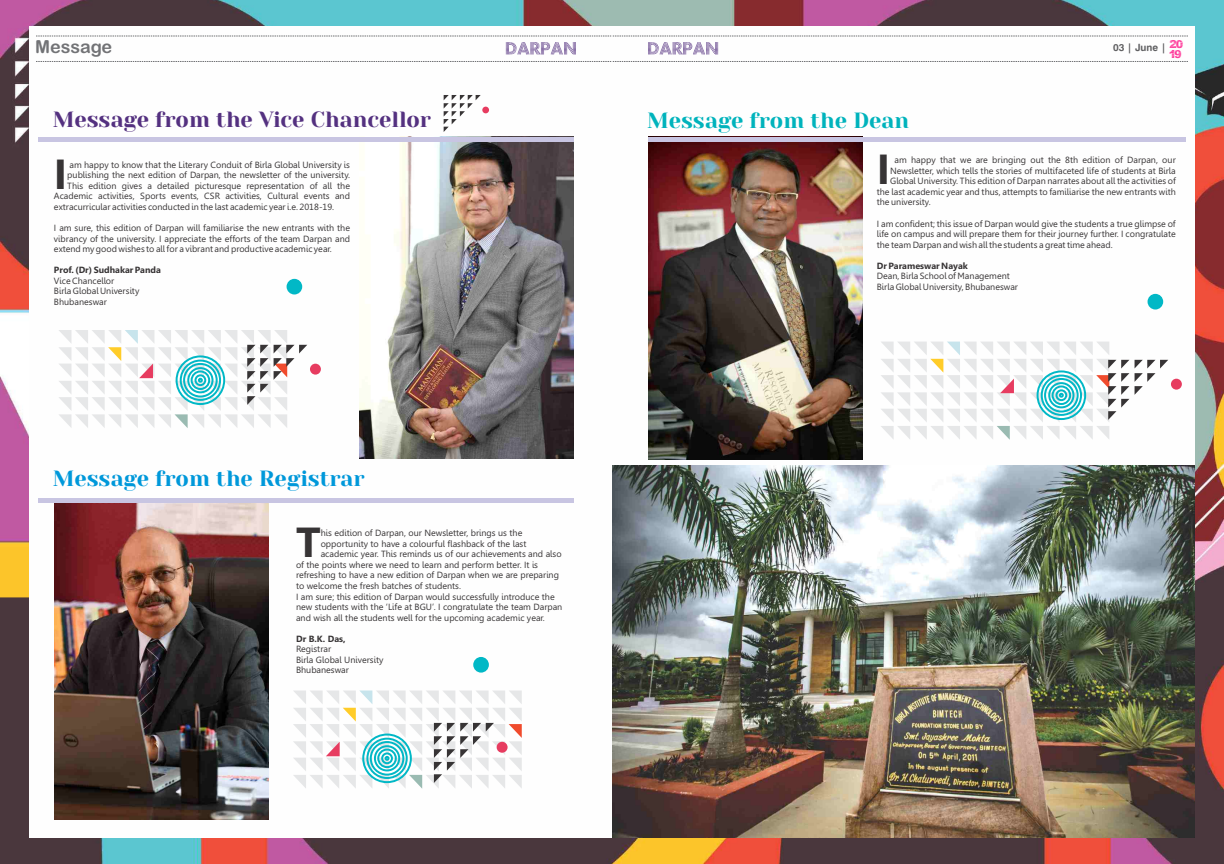
<style>
.page{position:relative;width:1224px;height:864px;background:#fff}
.page>*{position:absolute;margin:0;border:0;box-sizing:border-box;transform-origin:0 0}
.t1{font:700 42px "Gisha";color:#373435}
.t2{font:22px "Yeseva One";color:#543180}
.t3{font:22px "Yeseva One";color:#0098da}
.t4{font:22px "Yeseva One";color:#00b3bc}
.t5{font:18px "Arial Rounded MT Bold";color:#727376}
.t6{font:10px "Swiss 721 BT Bold Rounded";color:#606062}
.t7{font:9px/10.5px "Gisha";color:#373435}
.t8{font:700 9px "Gisha";color:#373435}
.t9{font:8.7px "Orial Bold";color:#ff3a9a}
</style>
<div class="page">
<img style="left:0;top:0;width:1224px;height:864px">
<div style="left:612px;top:26px;width:583px;height:812px;background:#fefefe"></div>
<img style="left:612px;top:466px;width:583px;height:372px">
<div style="left:29px;top:26px;width:583px;height:812px;background:#fefefe"></div>
<svg style="left:36px;top:61px;width:1152px;height:1px"></svg>
<svg style="left:36px;top:36px;width:1152px;height:18px"></svg>
<img style="left:360px;top:141px;width:214px;height:317px">
<img style="left:54px;top:503px;width:214px;height:317px">
<img style="left:648px;top:141px;width:214px;height:318px">
<hr style="left:38px;top:137px;width:536px;height:4px;background:#c8c5e2">
<div style="left:38px;top:498px;width:536px;height:5px;background:#c8c5e2"></div>
<hr style="left:648px;top:137px;width:538px;height:4px;background:#c8c5e2">
<svg style="left:1135px;top:360px;width:33px;height:35px"></svg>
<div style="left:1171px;top:379px;width:11px;height:11px;background:#e73c60;border-radius:50%"></div>
<svg style="left:881px;top:342px;width:248px;height:98px"></svg>
<div style="left:1148px;top:294px;width:15px;height:16px;background:#01b8c6;border-radius:50%"></div>
<svg style="left:293px;top:691px;width:229px;height:98px"></svg>
<div style="left:473px;top:657px;width:16px;height:16px;background:#01b8c6;border-radius:50%"></div>
<div style="left:310px;top:364px;width:11px;height:11px;background:#e73c60;border-radius:50%"></div>
<svg style="left:59px;top:330px;width:248px;height:98px"></svg>
<div style="left:287px;top:279px;width:15px;height:15px;background:#01b8c6;border-radius:50%"></div>
<svg style="left:444px;top:95px;width:37px;height:37px"></svg>
<div style="left:482px;top:107px;width:7px;height:6px;background:#e73c60;border-radius:50%"></div>
<h3 class="t5" style="left:35px;top:40px;width:79px">Message</h3>
<p class="t6" style="left:1113px;top:43px;width:72px">03 | June | <sup>20</sup></p>
<p class="t9" style="left:1170px;top:48px;width:14px">19</p>
<h2 class="t2" style="left:53px;top:107px;width:380px">Message from the Vice Chancellor</h2>
<p class="t7" style="left:70px;top:160px;width:282px">am happy to know that the Literary Conduit of Birla Global University is</p>
<h1 class="t1" style="left:54px;top:157px;width:15px">I</h1>
<p class="t7" style="left:67px;top:171px;width:284px">publishing the next edition of Darpan, the newsletter of the university.</p>
<p class="t7" style="left:67px;top:181px;width:284px">This edition gives a detailed picturesque representation of all the</p>
<p class="t7" style="left:54px;top:192px;width:298px">Academic activities, Sports events, CSR activities, Cultural events and</p>
<p class="t7" style="left:54px;top:202px;width:282px">extracurricular activities conducted in the last academic year i.e. 2018-19.</p>
<p class="t7" style="left:54px;top:223px;width:298px;text-align:justify">I am sure, this edition of Darpan will familiarise the new entrants with the vibrancy of the university. I appreciate the efforts of the team Darpan and extend my good wishes to all for a vibrant and productive academic year.</p>
<p class="t8" style="left:54px;top:266px;width:108px">Prof. (Dr) Sudhakar Panda</p>
<p class="t7" style="left:54px;top:276px;width:87px">Vice Chancellor<br>Birla Global University<br>Bhubaneswar</p>
<h2 class="t3" style="left:53px;top:466px;width:313px">Message from the Registrar</h2>
<p class="t7" style="left:321px;top:529px;width:203px">his edition of Darpan, our Newsletter, brings us the</p>
<h1 class="t1" style="left:296px;top:526px;width:26px">T</h1>
<p class="t7" style="left:321px;top:539px;width:207px">opportunity to have a colourful flashback of the last</p>
<p class="t7" style="left:321px;top:550px;width:242px">academic year. This reminds us of our achievements and also</p>
<p class="t7" style="left:296px;top:560px;width:244px">of the points where we need to learn and perform better. It is</p>
<p class="t7" style="left:296px;top:571px;width:264px">refreshing to have a new edition of Darpan when we are preparing</p>
<p class="t7" style="left:296px;top:581px;width:166px">to welcome the fresh batches of students.</p>
<p class="t7" style="left:296px;top:592px;width:260px">I am sure; this edition of Darpan would successfully introduce the</p>
<p class="t7" style="left:296px;top:603px;width:268px">new students with the ‘Life at BGU’. I congratulate the team Darpan</p>
<p class="t7" style="left:296px;top:613px;width:250px">and wish all the students well for the upcoming academic year.</p>
<p class="t8" style="left:296px;top:635px;width:51px">Dr B.K. Das,</p>
<p class="t7" style="left:296px;top:645px;width:89px">Registrar<br>Birla Global University<br>Bhubaneswar</p>
<h2 class="t4" style="left:647px;top:108px;width:264px">Message from the Dean</h2>
<p class="t7" style="left:895px;top:156px;width:283px">am happy that we are bringing out the 8th edition of Darpan, our</p>
<h1 class="t1" style="left:877px;top:153px;width:15px">I</h1>
<p class="t7" style="left:890px;top:166px;width:287px">Newsletter, which tells the stories of multifaceted life of students at Birla</p>
<p class="t7" style="left:890px;top:177px;width:287px">Global University. This edition of Darpan narrates about all the activities of</p>
<p class="t7" style="left:877px;top:187px;width:300px">the last academic year and thus, attempts to familiarise the new entrants with</p>
<p class="t7" style="left:877px;top:198px;width:55px">the university.</p>
<p class="t7" style="left:877px;top:219px;width:300px;text-align:justify">I am confident; this issue of Darpan would give the students a true glimpse of life on campus and will prepare them for their journey further. I congratulate the team Darpan and wish all the students a great time ahead.</p>
<p class="t8" style="left:877px;top:262px;width:93px">Dr Parameswar Nayak</p>
<p class="t7" style="left:877px;top:272px;width:143px">Dean, Birla School of Management<br>Birla Global University, Bhubaneswar</p>
</div>
